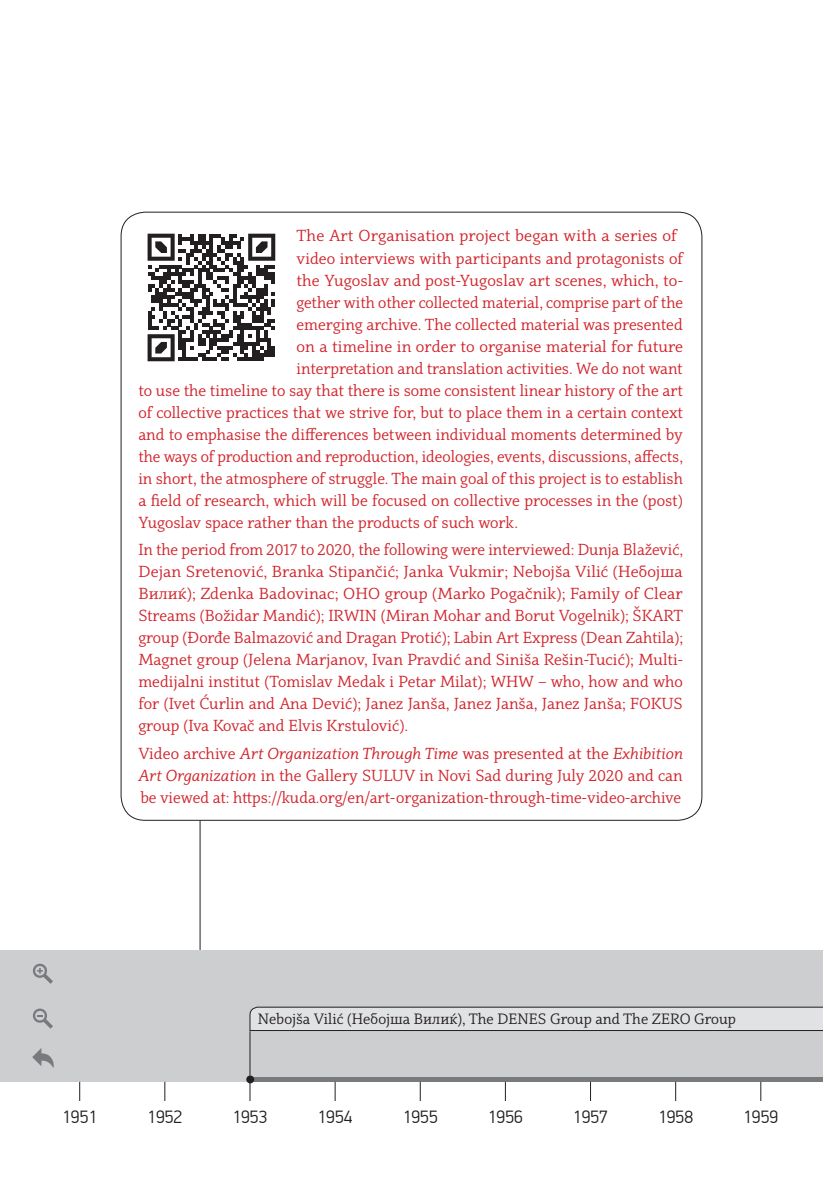
<style>
.page{position:relative;width:823px;height:1191px;background:#fff}
.page>*{position:absolute;margin:0;border:0;box-sizing:border-box;transform-origin:0 0}
.t1{font:300 18px "PF Din Display Pro";color:#231f20}
.t2{font:16px/22px "Dijakritika";color:#d1232a;text-align:justify}
.t3{font:16px "Dijakritika";color:#d1232a;scale:1.04 1}
.t4{font:15px "Dijakritika";color:#231f20}
.s1{font-style:italic}
</style>
<div class="page">
<div style="left:0;top:950px;width:822px;height:131px;background:#cdced0"></div>
<hr style="left:249px;top:1077px;width:573px;height:4px;background:#787a7d">
<hr style="left:249px;top:1031px;width:1px;height:44px;background:#231f20">
<svg style="left:33px;top:963px;width:20px;height:20px"></svg>
<svg style="left:33px;top:1008px;width:20px;height:20px"></svg>
<svg style="left:32px;top:1048px;width:22px;height:20px"></svg>
<svg style="left:79px;top:1081px;width:1px;height:20px"></svg>
<svg style="left:164px;top:1081px;width:1px;height:20px"></svg>
<svg style="left:249px;top:1083px;width:1px;height:18px"></svg>
<svg style="left:334px;top:1081px;width:1px;height:20px"></svg>
<svg style="left:419px;top:1081px;width:1px;height:20px"></svg>
<svg style="left:504px;top:1081px;width:1px;height:20px"></svg>
<svg style="left:590px;top:1081px;width:1px;height:20px"></svg>
<svg style="left:675px;top:1081px;width:1px;height:20px"></svg>
<svg style="left:760px;top:1081px;width:1px;height:20px"></svg>
<svg style="left:249px;top:1006px;width:573px;height:25px;background:#d0d1d3"></svg>
<div style="left:246px;top:1075px;width:8px;height:8px;background:#231f20;border-radius:50%"></div>
<hr style="left:200px;top:820px;width:1px;height:130px;background:#231f20">
<svg style="left:147px;top:234px;width:128px;height:127px"></svg>
<p class="t3" style="left:296px;top:225px;width:367px">The Art Organisation project began with a series of</p>
<p class="t2" style="left:296px;top:247px;width:388px">video interviews with participants and protagonists of</p>
<p class="t2" style="left:296px;top:269px;width:387px">the Yugoslav and post-Yugoslav art scenes, which, to-</p>
<p class="t2" style="left:296px;top:291px;width:388px">gether with other collected material, comprise part of the</p>
<p class="t2" style="left:296px;top:313px;width:387px">emerging archive. The collected material was presented</p>
<p class="t2" style="left:296px;top:335px;width:388px">on a timeline in order to organise material for future</p>
<p class="t2" style="left:296px;top:357px;width:387px">interpretation and translation activities. We do not want</p>
<p class="t2" style="left:138px;top:379px;width:546px">to use the timeline to say that there is some consistent linear history of the art</p>
<p class="t2" style="left:138px;top:401px;width:545px">of collective practices that we strive for, but to place them in a certain context</p>
<p class="t2" style="left:138px;top:423px;width:545px">and to emphasise the differences between individual moments determined by</p>
<p class="t2" style="left:138px;top:445px;width:546px">the ways of production and reproduction, ideologies, events, discussions, affects,</p>
<p class="t2" style="left:138px;top:467px;width:545px">in short, the atmosphere of struggle. The main goal of this project is to establish</p>
<p class="t2" style="left:138px;top:489px;width:546px">a field of research, which will be focused on collective processes in the (post)</p>
<p class="t2" style="left:138px;top:511px;width:381px">Yugoslav space rather than the products of such work.</p>
<p class="t2" style="left:138px;top:539px;width:546px">In the period from 2017 to 2020, the following were interviewed: Dunja Blažević, Dejan Sretenović, Branka Stipančić; Janka Vukmir; Nebojša Vilić (Небојша Вилиќ); Zdenka Badovinac; OHO group (Marko Pogačnik); Family of Clear Streams (Božidar Mandić); IRWIN (Miran Mohar and Borut Vogelnik); ŠKART group (Đorđe Balmazović and Dragan Protić); Labin Art Express (Dean Zahtila); Magnet group (Jelena Marjanov, Ivan Pravdić and Siniša Rešin-Tucić); Multi&shy;medijalni institut (Tomislav Medak i Petar Milat); WHW – who, how and who for (Ivet Ćurlin and Ana Dević); Janez Janša, Janez Janša, Janez Janša; FOKUS group (Iva Kovač and Elvis Krstulović).</p>
<p class="t2" style="left:138px;top:743px;width:546px">Video archive <span class="s1">Art Organization Through Time</span> was presented at the <span class="s1">Exhibition Art Organization</span> in the Gallery SULUV in Novi Sad during July 2020 and can be viewed at: https://kuda.org/en/art-organization-through-time-video-archive</p>
<p class="t4" style="left:258px;top:1008px;width:479px">Nebojša Vilić (Небојша Вилиќ), The DENES Group and The ZERO Group</p>
<p class="t1" style="left:62px;top:1106px;width:37px">1951</p>
<p class="t1" style="left:147px;top:1106px;width:37px">1952</p>
<p class="t1" style="left:232px;top:1106px;width:37px">1953</p>
<p class="t1" style="left:317px;top:1106px;width:37px">1954</p>
<p class="t1" style="left:402px;top:1106px;width:37px">1955</p>
<p class="t1" style="left:487px;top:1106px;width:37px">1956</p>
<p class="t1" style="left:572px;top:1106px;width:37px">1957</p>
<p class="t1" style="left:657px;top:1106px;width:37px">1958</p>
<p class="t1" style="left:742px;top:1106px;width:37px">1959</p>
</div>
